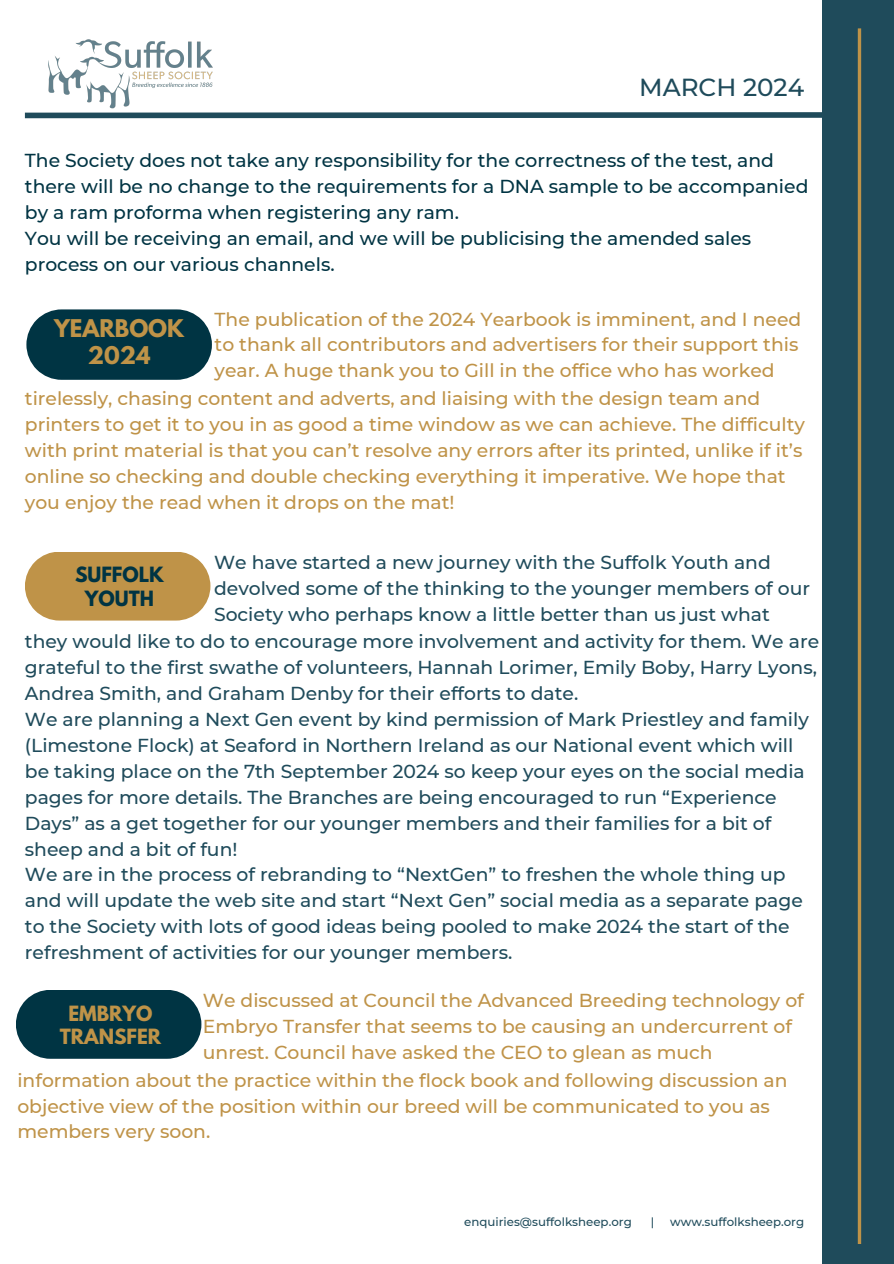
<style>
.page{position:relative;width:894px;height:1264px;background:#fff}
.page>*{position:absolute;margin:0;border:0;box-sizing:border-box;transform-origin:0 0}
.t1{font:500 24.6px "Montserrat";color:#1f4b5b}
.t2{font:700 21.6px/27px "League Spartan";color:#bf9348;text-align:center}
.t3{font:500 18.75px/25.8px "Montserrat";color:#1f4b5b}
.t4{font:500 18.75px/25.8px "Montserrat";color:#bf9348}
.t5{font:500 18.75px/25.8px "Montserrat";color:#003443}
.t6{font:700 18.6px/23.7px "League Spartan";color:#bf9348;text-align:center}
.t7{font:700 18.6px/23.7px "League Spartan";color:#003443;text-align:center}
.t8{font:500 11.7px "Montserrat";color:#1f4b5b}
</style>
<div class="page">
<svg style="left:24px;top:112px;width:798px;height:7px;background:#496d7a"></svg>
<div style="left:822px;top:0;width:71px;height:1263px;background:#1f4b5b"></div>
<hr style="left:857px;top:28px;width:3px;height:1216px;background:#bf9348">
<img style="left:44px;top:39px;width:175px;height:75px">
<svg style="left:26px;top:309px;width:186px;height:71px;background:#174654"></svg>
<svg style="left:25px;top:552px;width:185px;height:68px;background:#c39b55"></svg>
<svg style="left:16px;top:990px;width:185px;height:68px;background:#134351"></svg>
<p class="t1" style="left:639px;top:72px;width:166px">MARCH 2024</p>
<h4 class="t5" style="left:25px;top:147px;width:784px">The Society does not take any responsibility for the correctness of the test, and there will be no change to the requirements for a DNA sample to be accompanied by a ram proforma when registering any ram.<br>You will be receiving an email, and we will be publicising the amended sales process on our various channels.</h4>
<h4 class="t2" style="left:54px;top:317px;width:132px">YEARBOOK<br>2024</h4>
<h4 class="t4" style="left:214px;top:306px;width:588px">The publication of the 2024 Yearbook is imminent, and I need to thank all contributors and advertisers for their support this year. A huge thank you to Gill in the office who has worked</h4>
<h3 class="t4" style="left:25px;top:385px;width:781px">tirelessly, chasing content and adverts, and liaising with the design team and printers to get it to you in as good a time window as we can achieve. The difficulty with print material is that you can’t resolve any errors after its printed, unlike if it’s online so checking and double checking everything it imperative. We hope that you enjoy the read when it drops on the mat!</h3>
<h2 class="t7" style="left:75px;top:565px;width:90px">SUFFOLK<br>YOUTH</h2>
<h4 class="t3" style="left:214px;top:549px;width:597px">We have started a new journey with the Suffolk Youth and devolved some of the thinking to the younger members of our<br>Society who perhaps know a little better than us just what</h4>
<h4 class="t3" style="left:25px;top:628px;width:795px">they would like to do to encourage more involvement and activity for them. We are grateful to the first swathe of volunteers, Hannah Lorimer, Emily Boby, Harry Lyons, Andrea Smith, and Graham Denby for their efforts to date.<br>We are planning a Next Gen event by kind permission of Mark Priestley and family (Limestone Flock) at Seaford in Northern Ireland as our National event which will be taking place on the 7th September 2024 so keep your eyes on the social media pages for more details. The Branches are being encouraged to run “Experience Days” as a get together for our younger members and their families for a bit of sheep and a bit of fun!<br>We are in the process of rebranding to “NextGen” to freshen the whole thing up and will update the web site and start “Next Gen” social media as a separate page to the Society with lots of good ideas being pooled to make 2024 the start of the refreshment of activities for our younger members.</h4>
<h3 class="t4" style="left:203px;top:987px;width:602px">We discussed at Council the Advanced Breeding technology of<br>Embryo Transfer that seems to be causing an undercurrent of unrest. Council have asked the CEO to glean as much</h3>
<h4 class="t4" style="left:17px;top:1066px;width:771px">information about the practice within the flock book and following discussion an objective view of the position within our breed will be communicated to you as members very soon.</h4>
<h4 class="t6" style="left:60px;top:1003px;width:103px">EMBRYO<br>TRANSFER</h4>
<h1 class="t8" style="left:464px;top:1214px;width:169px">enquiries@suffolksheep.org</h1>
<h1 class="t8" style="left:650px;top:1214px;width:5px">|</h1>
<h1 class="t8" style="left:670px;top:1214px;width:135px">www.suffolksheep.org</h1>
</div>
